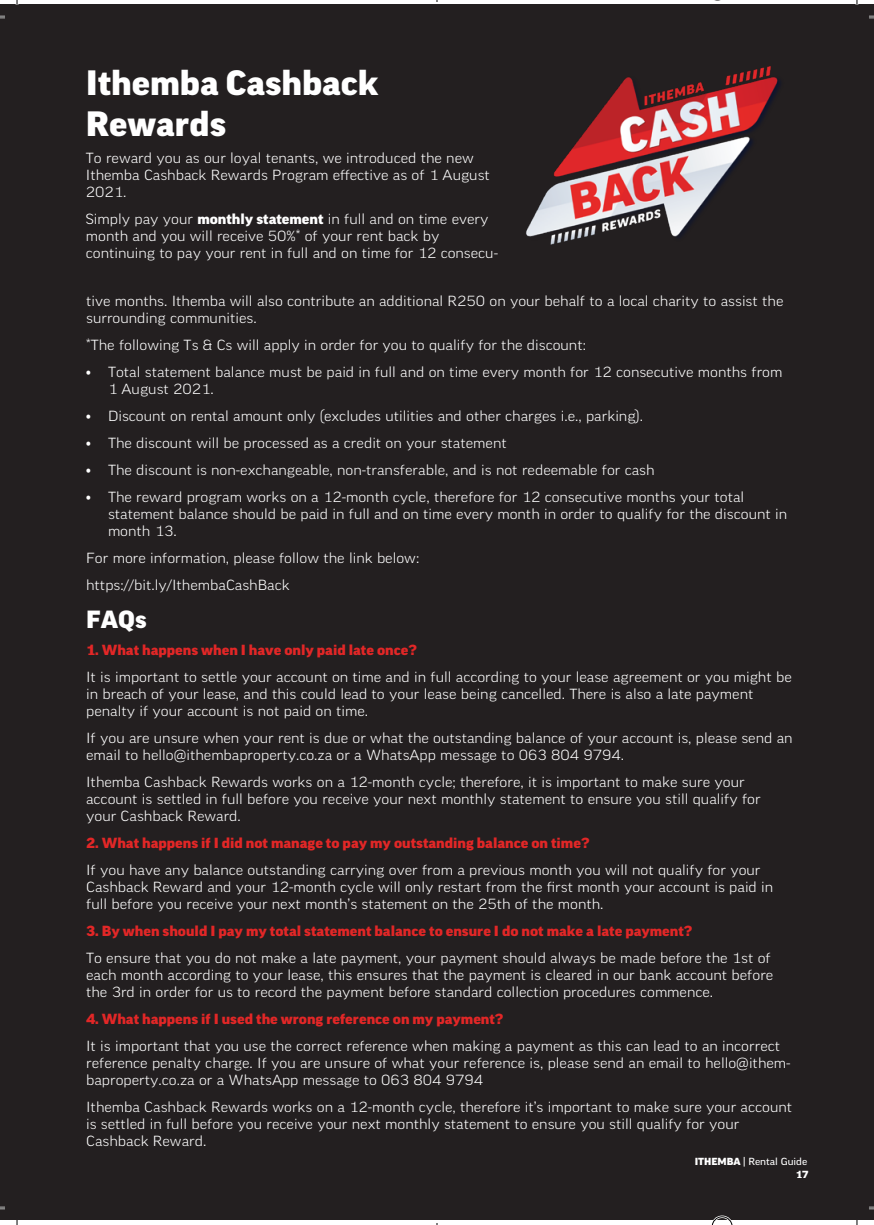
<style>
.page{position:relative;width:874px;height:1225px;background:#fff}
.page>*{position:absolute;margin:0;border:0;box-sizing:border-box;transform-origin:0 0}
.t1{font:900 expanded 34px/40.8px "Good OT";color:#fff}
.t2{font:900 expanded 24px "Good OT";color:#fff}
.t3{font:300 expanded 14.2px/17px "Good OT";color:#fff}
.t4{font:900 expanded 14.2px "Good OT";color:#e22727}
.t5{font:expanded 9.8px/13.4px "Good OT";color:#fff;text-align:right}
.s1{font-weight:900}
</style>
<div class="page">
<div style="left:0;top:5px;width:873px;height:1215px;background:#231f20"></div>
<svg style="left:0;top:1206px;width:5px;height:3px"></svg>
<svg style="left:869px;top:1206px;width:4px;height:3px"></svg>
<svg style="left:711px;top:1215px;width:22px;height:10px"></svg>
<img style="left:526px;top:66px;width:254px;height:179px">
<h1 class="t1" style="left:86px;top:63px;width:294px">Ithemba Cashback<br>Rewards</h1>
<p class="t3" style="left:86px;top:150px;width:405px">To reward you as our loyal tenants, we introduced the new<br>Ithemba Cashback Rewards Program effective as of 1 August<br>2021.</p>
<p class="t3" style="left:86px;top:211px;width:413px">Simply pay your <span class="s1">monthly statement</span> in full and on time every month and you will receive 50%* of your rent back by continuing to pay your rent in full and on time for 12 consecu-</p>
<p class="t3" style="left:86px;top:292px;width:698px">tive months. Ithemba will also contribute an additional R250 on your behalf to a local charity to assist the surrounding communities.</p>
<p class="t3" style="left:86px;top:336px;width:501px">*The following Ts &amp; Cs will apply in order for you to qualify for the discount:</p>
<p class="t3" style="left:108px;top:363px;width:675px;text-indent:-22px">• Total statement balance must be paid in full and on time every month for 12 consecutive months from<br>1 August 2021.</p>
<p class="t3" style="left:86px;top:407px;width:558px">• Discount on rental amount only (excludes utilities and other charges i.e., parking).</p>
<p class="t3" style="left:86px;top:434px;width:422px">• The discount will be processed as a credit on your statement</p>
<p class="t3" style="left:86px;top:461px;width:569px">• The discount is non-exchangeable, non-transferable, and is not redeemable for cash</p>
<p class="t3" style="left:108px;top:488px;width:680px;text-indent:-22px">• The reward program works on a 12-month cycle, therefore for 12 consecutive months your total statement balance should be paid in full and on time every month in order to qualify for the discount in month 13.</p>
<p class="t3" style="left:86px;top:544px;width:334px;line-height:27px">For more information, please follow the link below: https://bit.ly/IthembaCashBack</p>
<h2 class="t2" style="left:86px;top:607px;width:62px">FAQs</h2>
<p class="t4" style="left:86px;top:642px;width:332px">1. What happens when I have only paid late once?</p>
<p class="t3" style="left:86px;top:669px;width:706px">It is important to settle your account on time and in full according to your lease agreement or you might be in breach of your lease, and this could lead to your lease being cancelled. There is also a late payment penalty if your account is not paid on time.</p>
<p class="t3" style="left:86px;top:730px;width:707px">If you are unsure when your rent is due or what the outstanding balance of your account is, please send an email to hello@ithembaproperty.co.za or a WhatsApp message to 063 804 9794.</p>
<p class="t3" style="left:86px;top:774px;width:675px">Ithemba Cashback Rewards works on a 12-month cycle; therefore, it is important to make sure your account is settled in full before you receive your next monthly statement to ensure you still qualify for your Cashback Reward.</p>
<p class="t4" style="left:86px;top:835px;width:504px">2. What happens if I did not manage to pay my outstanding balance on time?</p>
<p class="t3" style="left:86px;top:861px;width:688px">If you have any balance outstanding carrying over from a previous month you will not qualify for your<br>Cashback Reward and your 12-month cycle will only restart from the first month your account is paid in full before you receive your next month’s statement on the 25th of the month.</p>
<p class="t4" style="left:86px;top:923px;width:607px">3. By when should I pay my total statement balance to ensure I do not make a late payment?</p>
<p class="t3" style="left:86px;top:949px;width:688px">To ensure that you do not make a late payment, your payment should always be made before the 1st of each month according to your lease, this ensures that the payment is cleared in our bank account before the 3rd in order for us to record the payment before standard collection procedures commence.</p>
<p class="t4" style="left:86px;top:1011px;width:418px">4. What happens if I used the wrong reference on my payment?</p>
<p class="t3" style="left:86px;top:1037px;width:705px">It is important that you use the correct reference when making a payment as this can lead to an incorrect reference penalty charge. If you are unsure of what your reference is, please send an email to hello@ithem&shy;baproperty.co.za or a WhatsApp message to 063 804 9794</p>
<p class="t3" style="left:86px;top:1098px;width:707px">Ithemba Cashback Rewards works on a 12-month cycle, therefore it’s important to make sure your account is settled in full before you receive your next monthly statement to ensure you still qualify for your<br>Cashback Reward.</p>
<p class="t5" style="left:694px;top:1154px;width:115px"><span class="s1">ITHEMBA</span> | Rental Guide<br><span class="s1">17</span></p>
</div>
